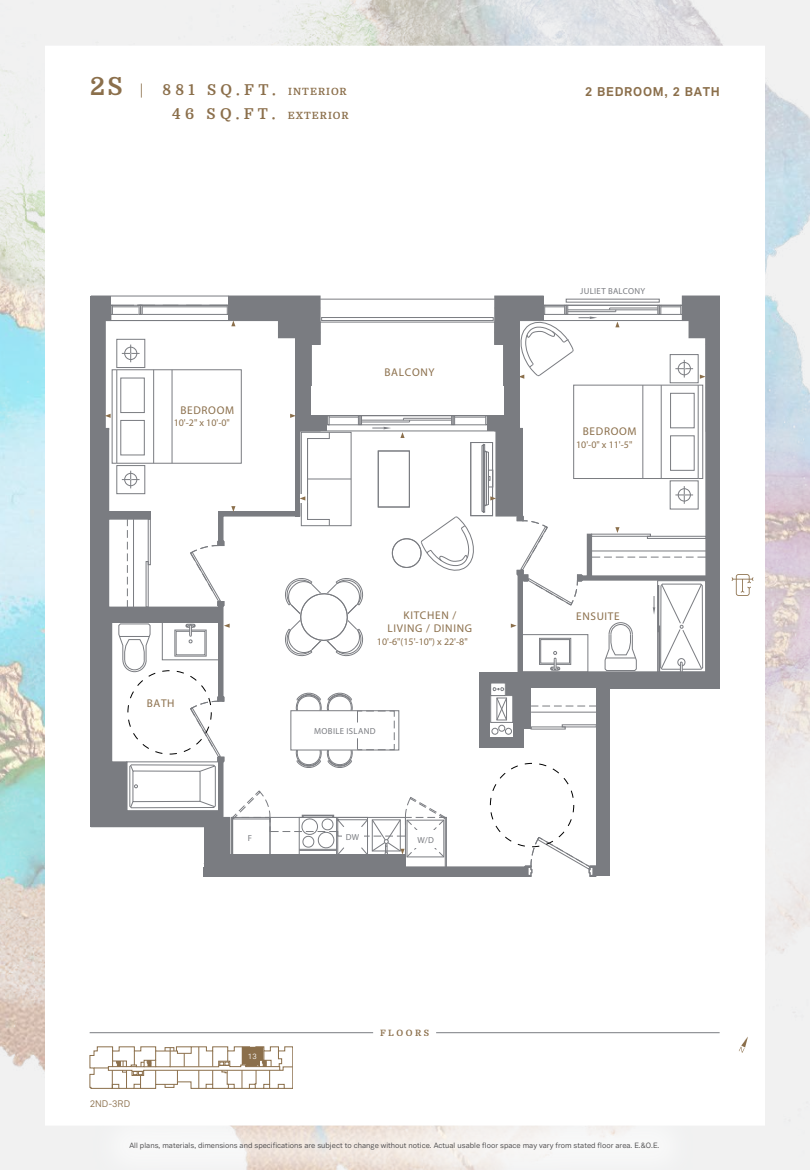
<style>
.page{position:relative;width:810px;height:1170px;background:#fff}
.page>*{position:absolute;margin:0;border:0;box-sizing:border-box;transform-origin:0 0}
.t1{font:700 25px "Domine";color:#8b6f4b}
.t2{font:700 15px "Domine";letter-spacing:.29em;color:#8b6f4b}
.t3{font:700 12.5px "Vaud";letter-spacing:.06em;color:#8b6f4b}
.t4{font:500 11.25px/13.5px "Vaud";letter-spacing:.06em;color:#8b6f4b;text-align:center}
.t5{font:10px "Vaud";color:#8b6f4b}
.t6{font:9.38px "Vaud";color:#8b6f4b}
.t7{font:500 8.75px "Vaud";letter-spacing:.04em;color:#7a7c81}
.t8{font:700 8.75px "Domine";letter-spacing:.29em;color:#8b6f4b}
.t9{font:7.62px "Vaud";color:#fff}
.t10{font:7.5px "Vaud";color:#414042}
.s1{font-weight:400;font-size:15px}
.s2{font-size:10px}
</style>
<div class="page">
<img style="left:0;top:0;width:810px;height:1170px">
<svg style="left:732px;top:574px;width:21px;height:22px"></svg>
<div style="left:93px;top:1105px;width:602px;height:65px;background:#fff;opacity:.57"></div>
<div style="left:610px;top:689px;width:29px;height:192px;background:#fff"></div>
<svg style="left:90px;top:296px;width:630px;height:581px"></svg>
<div style="left:128px;top:671px;width:83px;height:83px;border:1px dashed #000;border-radius:50%"></div>
<div style="left:504px;top:342px;width:15px;height:51px;background:#7a7c81"></div>
<div style="left:296px;top:342px;width:15px;height:51px;background:#7a7c81"></div>
<div style="left:311px;top:386px;width:15px;height:29px;background:#fff"></div>
<div style="left:489px;top:386px;width:14px;height:29px;background:#fff"></div>
<svg style="left:90px;top:1047px;width:203px;height:42px"></svg>
<svg style="left:739px;top:1037px;width:9px;height:16px"></svg>
<hr style="left:436px;top:1032px;width:284px;height:1px;background:#7a7c81">
<hr style="left:90px;top:1032px;width:283px;height:1px;background:#7a7c81">
<h1 class="t1" style="left:90px;top:73px;width:55px">2S <span class="s1">|</span></h1>
<h2 class="t2" style="left:162px;top:82px;width:186px">881 SQ.FT. <span class="s2">INTERIOR</span></h2>
<h2 class="t2" style="left:172px;top:106px;width:178px">4 6 S Q . F T. <span class="s2">EXTERIOR</span></h2>
<h3 class="t4" style="left:180px;top:403px;width:55px">BEDROOM</h3>
<h3 class="t5" style="left:174px;top:417px;width:58px">10'-2" x 10'-0"</h3>
<h3 class="t4" style="left:147px;top:696px;width:29px">BATH</h3>
<h3 class="t4" style="left:385px;top:365px;width:52px">BALCONY</h3>
<h3 class="t4" style="left:387px;top:608px;width:86px">KITCHEN /<br>LIVING / DINING</h3>
<h3 class="t5" style="left:377px;top:636px;width:92px">10'-6"(15'-10") x 22'-8"</h3>
<p class="t7" style="left:314px;top:726px;width:63px">MOBILE ISLAND</p>
<p class="t7" style="left:248px;top:832px;width:6px">F</p>
<p class="t7" style="left:346px;top:832px;width:15px">DW</p>
<p class="t7" style="left:417px;top:834px;width:18px">W/D</p>
<p class="t6" style="left:90px;top:1098px;width:42px">2ND-3RD</p>
<p class="t9" style="left:248px;top:1052px;width:10px">13</p>
<p class="t8" style="left:380px;top:1028px;width:51px">FLOORS</p>
<h3 class="t3" style="left:585px;top:84px;width:136px">2 BEDROOM, 2 BATH</h3>
<p class="t7" style="left:580px;top:286px;width:67px">JULIET BALCONY</p>
<h3 class="t4" style="left:583px;top:424px;width:55px">BEDROOM</h3>
<h3 class="t5" style="left:576px;top:438px;width:58px">10'-0" x 11'-5"</h3>
<h3 class="t4" style="left:576px;top:609px;width:45px">ENSUITE</h3>
<p class="t10" style="left:129px;top:1140px;width:531px">All plans, materials, dimensions and specifications are subject to change without notice. Actual usable floor space may vary from stated floor area. E.&amp;O.E.</p>
</div>
